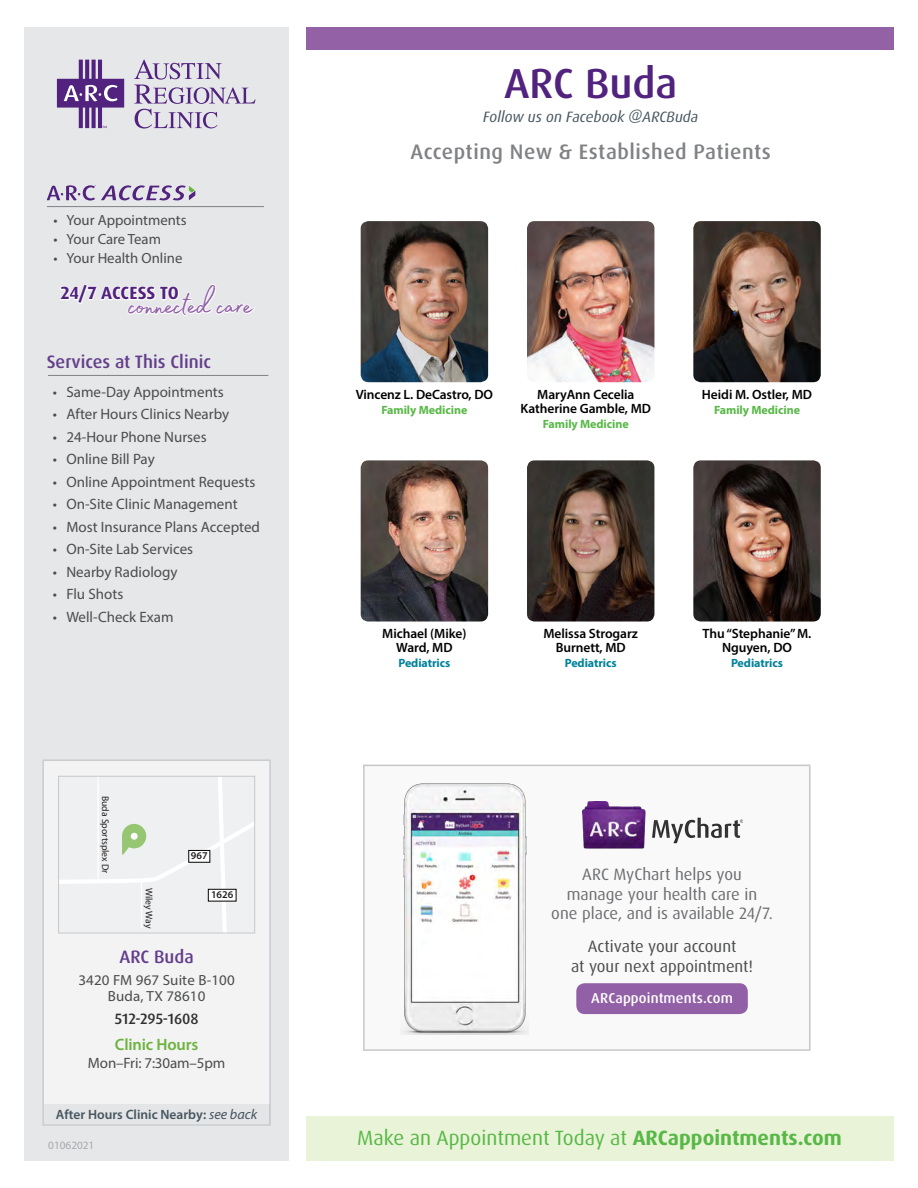
<style>
.page{position:relative;width:918px;height:1188px;background:#fff}
.page>*{position:absolute;margin:0;border:0;box-sizing:border-box;transform-origin:0 0}
.Doctor_s_Name{font:500 42px "Dax Pro";color:#52227f}
.t1{font:37.35px "Madelyn Fill";color:#9260a7}
.Subhead{font:500 21px "Dax Pro";letter-spacing:.025em;color:#808285}
.t2{font:20.7px "Dax Pro";color:#58b847}
.Sub_header{font:500 18px "Dax Pro";color:#633e8b}
.Clinic_Name{font:500 18px "Dax Pro";color:#633e8b}
.t3{font:700 17.7px "Dax Pro";letter-spacing:-.005em;color:#52227f}
.t4{font:16.5px/19.8px "Dax Pro";color:#6c6d70;text-align:center}
.t5{font:16.5px/19.8px "Dax Pro";color:#4b4c4d;text-align:center}
.address{font:600 16.5px "Myriad Pro";letter-spacing:-.01em;color:#6cb43f}
.address-2{font:15px "Myriad Pro";color:#4b4c4d}
.follow_us_on_fb{font:italic 15px "Dax Pro";color:#45555f}
.Phone_Number{font:500 15px "Dax Pro";color:#312f30}
.Address{font:14.7px/15.8px "Myriad Pro";color:#4b4c4d;text-align:center}
.t6{font:500 14.25px "Dax Pro";letter-spacing:.01em;color:#fff}
.Specialty_3{font:600 13.5px/13.5px "Myriad Pro";letter-spacing:-.005em;color:#000;text-align:center}
.Doctor_Name{font:600 13.5px "Myriad Pro";color:#45555f}
.Specialty_3-2{font:700 12px "Myriad Pro";letter-spacing:-.005em;color:#58b847}
.Specialty_3-3{font:700 12px "Myriad Pro";letter-spacing:-.005em;color:#008299}
.t7{font:11.25px "Myriad Pro";color:#a8a9ad}
.t8{font:600 10.35px "Myriad Pro";color:#231f20}
.t9{font:9.75px "Myriad Pro";color:#231f20}
.s1{font-weight:400;font-style:italic;font-size:14.25px}
.s2{font-weight:700}
</style>
<div class="page">
<div style="left:25px;top:27px;width:264px;height:1134px;background:#e6e7e9"></div>
<svg style="left:47px;top:185px;width:148px;height:16px"></svg>
<svg style="left:134px;top:60px;width:122px;height:69px"></svg>
<svg style="left:57px;top:60px;width:67px;height:68px"></svg>
<svg style="left:60px;top:284px;width:195px;height:32px"></svg>
<hr style="left:47px;top:206px;width:217px;height:1px;background:#808285">
<div style="left:306px;top:27px;width:587px;height:22px;background:#9361a6"></div>
<div style="left:306px;top:1117px;width:587px;height:44px;background:#e9f3d7"></div>
<img style="left:361px;top:221px;width:127px;height:161px">
<img style="left:527px;top:221px;width:127px;height:161px">
<img style="left:361px;top:460px;width:127px;height:162px">
<img style="left:527px;top:460px;width:127px;height:162px">
<img style="left:693px;top:221px;width:128px;height:161px">
<img style="left:693px;top:460px;width:128px;height:162px">
<div style="left:363px;top:765px;width:447px;height:286px;background:#f9f9f9"></div>
<div style="left:363px;top:765px;width:447px;height:286px;border:2px solid #c7c8ca"></div>
<img style="left:403px;top:783px;width:125px;height:251px">
<img style="left:582px;top:801px;width:160px;height:48px">
<div style="left:576px;top:983px;width:172px;height:31px;background:#9260a7;border-radius:8px"></div>
<hr style="left:48px;top:375px;width:220px;height:1px;background:#808285">
<div style="left:42px;top:759px;width:229px;height:367px;background:linear-gradient(to right,#f1f1f2,#f2f2f3);border:2px solid #afb6ba"></div>
<svg style="left:59px;top:776px;width:196px;height:157px"></svg>
<div style="left:131px;top:833px;width:7px;height:7px;background:#fff;border-radius:50%"></div>
<p class="Address" style="left:53px;top:212px;width:135px">• Your Appointments</p>
<p class="Address" style="left:53px;top:231px;width:109px">• Your Care Team</p>
<p class="Address" style="left:53px;top:250px;width:131px">• Your Health Online</p>
<p class="t1" style="left:129px;top:277px;width:126px">connected care</p>
<p class="t3" style="left:60px;top:282px;width:120px">24/7 ACCESS TO</p>
<p class="Sub_header" style="left:47px;top:350px;width:166px">Services at This Clinic</p>
<p class="address-2" style="left:53px;top:382px;width:172px">• Same-Day Appointments</p>
<p class="address-2" style="left:53px;top:405px;width:178px">• After Hours Clinics Nearby</p>
<p class="address-2" style="left:53px;top:427px;width:155px">• 24-Hour Phone Nurses</p>
<p class="address-2" style="left:53px;top:450px;width:103px">• Online Bill Pay</p>
<p class="address-2" style="left:53px;top:472px;width:204px">• Online Appointment Requests</p>
<p class="address-2" style="left:53px;top:495px;width:186px">• On-Site Clinic Management</p>
<p class="address-2" style="left:53px;top:517px;width:209px">• Most Insurance Plans Accepted</p>
<p class="address-2" style="left:53px;top:540px;width:142px">• On-Site Lab Services</p>
<p class="address-2" style="left:53px;top:562px;width:126px">• Nearby Radiology</p>
<p class="address-2" style="left:53px;top:585px;width:72px">• Flu Shots</p>
<p class="address-2" style="left:53px;top:607px;width:122px">• Well-Check Exam</p>
<p class="t9" style="left:112px;top:796px;width:79px;rotate:90deg">Buda Sportsplex Dr</p>
<p class="t8" style="left:191px;top:849px;width:18px">967</p>
<p class="t9" style="left:155px;top:888px;width:42px;rotate:90deg">Wiley Way</p>
<p class="t8" style="left:211px;top:888px;width:24px">1626</p>
<p class="Clinic_Name" style="left:119px;top:945px;width:76px">ARC Buda</p>
<p class="Address" style="left:78px;top:972px;width:158px">3420 FM 967 Suite B-100<br>Buda, TX 78610</p>
<p class="Phone_Number" style="left:115px;top:1009px;width:85px">512-295-1608</p>
<p class="address" style="left:115px;top:1034px;width:85px">Clinic Hours</p>
<p class="address-2" style="left:88px;top:1054px;width:139px">Mon–Fri: 7:30am–5pm</p>
<p class="Doctor_Name" style="left:56px;top:1106px;width:203px">After Hours Clinic Nearby: <span class="s1">see back</span></p>
<p class="t7" style="left:48px;top:1138px;width:48px">01062021</p>
<p class="Doctor_s_Name" style="left:504px;top:57px;width:175px">ARC Buda</p>
<p class="follow_us_on_fb" style="left:483px;top:107px;width:217px">Follow us on Facebook @ARCBuda</p>
<p class="Subhead" style="left:410px;top:139px;width:362px">Accepting New &amp; Established Patients</p>
<p class="Specialty_3" style="left:356px;top:387px;width:139px">Vincenz L. DeCastro, DO</p>
<p class="Specialty_3-2" style="left:381px;top:402px;width:87px">Family Medicine</p>
<p class="Specialty_3" style="left:521px;top:387px;width:132px">MaryAnn Cecelia<br>Katherine Gamble, MD</p>
<p class="Specialty_3-2" style="left:543px;top:416px;width:87px">Family Medicine</p>
<p class="Specialty_3" style="left:702px;top:387px;width:112px">Heidi M. Ostler, MD</p>
<p class="Specialty_3-2" style="left:714px;top:402px;width:87px">Family Medicine</p>
<p class="Specialty_3" style="left:382px;top:627px;width:86px">Michael (Mike)<br>Ward, MD</p>
<p class="Specialty_3-3" style="left:398px;top:655px;width:54px">Pediatrics</p>
<p class="Specialty_3" style="left:543px;top:627px;width:96px">Melissa Strogarz<br>Burnett, MD</p>
<p class="Specialty_3-3" style="left:565px;top:655px;width:54px">Pediatrics</p>
<p class="Specialty_3" style="left:703px;top:627px;width:110px">Thu “Stephanie” M.<br>Nguyen, DO</p>
<p class="Specialty_3-3" style="left:731px;top:655px;width:54px">Pediatrics</p>
<p class="t4" style="left:551px;top:864px;width:223px">ARC MyChart helps you<br>manage your health care in<br>one place, and is available 24/7.</p>
<p class="t5" style="left:571px;top:937px;width:183px">Activate your account<br>at your next appointment!</p>
<p class="t6" style="left:591px;top:989px;width:143px">ARCappointments.com</p>
<p class="t2" style="left:357px;top:1125px;width:486px">Make an Appointment Today at <span class="s2">ARCappointments.com</span></p>
</div>
